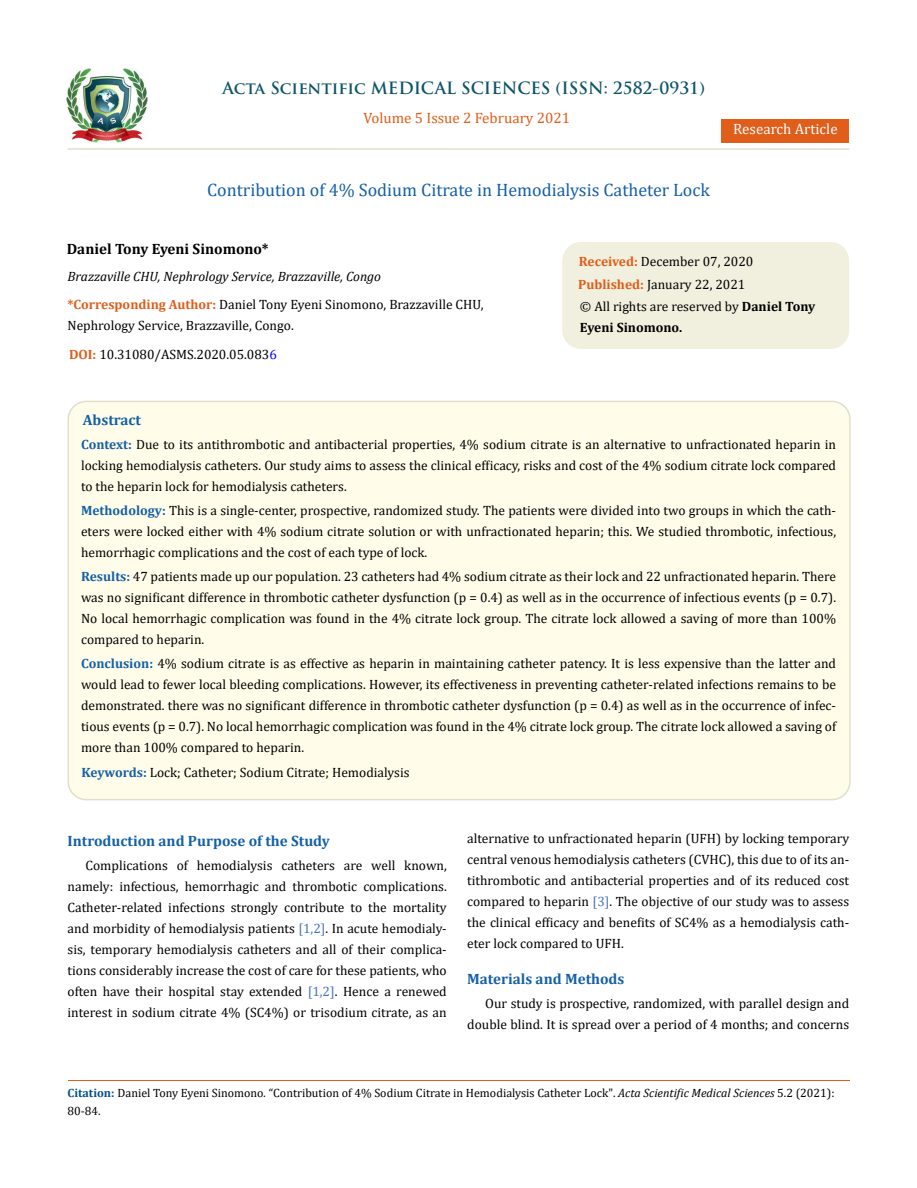
<style>
.page{position:relative;width:917px;height:1188px;background:#fff}
.page>*{position:absolute;margin:0;border:0;box-sizing:border-box;transform-origin:0 0}
.t1{font:18px "Cambria";color:#1560a6}
.t2{font:700 16.5px "Trajan Pro";color:#0e546a}
.t3{font:700 15px "Cambria";color:#1560a6}
.t4{font:15px "Cambria";color:#e05d1a}
.t5{font:700 15px "Cambria";color:#000}
.t6{font:15px "Cambria";color:#fff}
.t7{font:13.5px/21px "Cambria";color:#000;text-align:justify}
.t8{font:italic 13.5px/27.6px "Cambria";color:#000}
.t9{font:700 13.5px/21px "Cambria";color:#000}
.t10{font:12px/18px "Cambria";color:#000}
.s1{font-weight:700;font-style:normal;color:#e05d1a}
.s2{font-style:normal}
.s3{font-weight:700;color:#e05d1a}
.s4{color:#00f}
.s5{font-weight:400}
.s6{font-weight:700;color:#1560a6}
.s7{color:#4472c4}
.s8{font-weight:700;color:#035089}
.s9{font-style:italic}
</style>
<div class="page">
<img style="left:67px;top:68px;width:80px;height:74px">
<div style="left:721px;top:119px;width:128px;height:23px;background:#e05d1a"></div>
<div style="left:563px;top:243px;width:285px;height:105px;background:#f1f0de;border-radius:18px"></div>
<div style="left:562px;top:242px;width:287px;height:107px;border:2px solid #f1f0de;border-radius:18px"></div>
<div style="left:68px;top:401px;width:781px;height:399px;background:#fffde9;border-radius:18px"></div>
<div style="left:67px;top:401px;width:783px;height:399px;border:2px solid #e0dfcd;border-radius:18px"></div>
<hr style="left:68px;top:1081px;width:781px;height:1px;background:#e05d1a">
<hr style="left:67px;top:148px;width:782px;height:2px;background:#e0dfcd">
<p class="t2" style="left:222px;top:77px;width:484px">Acta Scientific MEDICAL SCIENCES (ISSN: 2582-0931)</p>
<p class="t4" style="left:363px;top:109px;width:208px">Volume 5 Issue 2 February 2021</p>
<h1 class="t1" style="left:207px;top:180px;width:504px">Contribution of 4% Sodium Citrate in Hemodialysis Catheter Lock</h1>
<p class="t6" style="left:733px;top:120px;width:106px">Research Article</p>
<p class="t5" style="left:67px;top:239px;width:203px">Daniel Tony Eyeni Sinomono*</p>
<p class="t8" style="left:67px;top:262px;width:417px">Brazzaville CHU, Nephrology Service, Brazzaville, Congo<br><span class="s1">*Corresponding Author:</span> <span class="s2">Daniel Tony Eyeni Sinomono, Brazzaville CHU,</span></p>
<p class="t7" style="left:67px;top:315px;width:228px">Nephrology Service, Brazzaville, Congo.</p>
<p class="t7" style="left:69px;top:344px;width:209px"><span class="s3">DOI:</span> 10.31080/ASMS.2020.05.083<span class="s4">6</span></p>
<p class="t7" style="left:578px;top:250px;width:177px;line-height:23px"><span class="s3">Received:</span> December 07, 2020<br><span class="s3">Published:</span> January 22, 2021</p>
<p class="t9" style="left:580px;top:295px;width:237px"><span class="s5">© All rights are reserved by</span> Daniel Tony<br>Eyeni Sinomono.</p>
<p class="t3" style="left:83px;top:409px;width:60px">Abstract</p>
<p class="t7" style="left:81px;top:434px;width:756px"><span class="s6">Context:</span> Due to its antithrombotic and antibacterial properties, 4% sodium citrate is an alternative to unfractionated heparin in locking hemodialysis catheters. Our study aims to assess the clinical efficacy, risks and cost of the 4% sodium citrate lock compared to the heparin lock for hemodialysis catheters.</p>
<p class="t7" style="left:81px;top:500px;width:756px"><span class="s6">Methodology:</span> This is a single-center, prospective, randomized study. The patients were divided into two groups in which the cath&shy;eters were locked either with 4% sodium citrate solution or with unfractionated heparin; this. We studied thrombotic, infectious, hemorrhagic complications and the cost of each type of lock.</p>
<p class="t7" style="left:81px;top:566px;width:756px"><span class="s6">Results:</span> 47 patients made up our population. 23 catheters had 4% sodium citrate as their lock and 22 unfractionated heparin. There was no significant difference in thrombotic catheter dysfunction (p = 0.4) as well as in the occurrence of infectious events (p = 0.7).<br>No local hemorrhagic complication was found in the 4% citrate lock group. The citrate lock allowed a saving of more than 100% compared to heparin.</p>
<p class="t7" style="left:81px;top:653px;width:756px"><span class="s6">Conclusion:</span> 4% sodium citrate is as effective as heparin in maintaining catheter patency. It is less expensive than the latter and would lead to fewer local bleeding complications. However, its effectiveness in preventing catheter-related infections remains to be demonstrated. there was no significant difference in thrombotic catheter dysfunction (p = 0.4) as well as in the occurrence of infec&shy;tious events (p = 0.7). No local hemorrhagic complication was found in the 4% citrate lock group. The citrate lock allowed a saving of more than 100% compared to heparin.</p>
<p class="t7" style="left:82px;top:762px;width:329px"><span class="s6">Keywords:</span> Lock; Catheter; Sodium Citrate; Hemodialysis</p>
<p class="t3" style="left:68px;top:830px;width:264px">Introduction and Purpose of the Study</p>
<p class="t7" style="left:68px;top:855px;width:381px;text-indent:18px">Complications of hemodialysis catheters are well known, namely: infectious, hemorrhagic and thrombotic complications.<br>Catheter-related infections strongly contribute to the mortality and morbidity of hemodialysis patients <span class="s7">[1,2]</span>. In acute hemodialy&shy;sis, temporary hemodialysis catheters and all of their complica&shy;tions considerably increase the cost of care for these patients, who often have their hospital stay extended <span class="s7">[1,2]</span>. Hence a renewed interest in sodium citrate 4% (SC4%) or trisodium citrate, as an</p>
<p class="t7" style="left:467px;top:828px;width:383px">alternative to unfractionated heparin (UFH) by locking temporary central venous hemodialysis catheters (CVHC), this due to of its an&shy;tithrombotic and antibacterial properties and of its reduced cost compared to heparin <span class="s7">[3]</span>. The objective of our study was to assess the clinical efficacy and benefits of SC4% as a hemodialysis cath&shy;eter lock compared to UFH.</p>
<p class="t3" style="left:467px;top:968px;width:159px">Materials and Methods</p>
<p class="t7" style="left:467px;top:993px;width:383px;text-align:right">Our study is prospective, randomized, with parallel design and double blind. It is spread over a period of 4 months; and concerns</p>
<p class="t10" style="left:68px;top:1084px;width:768px"><span class="s8">Citation:</span> Daniel Tony Eyeni Sinomono<span class="s9">.</span> “Contribution of 4% Sodium Citrate in Hemodialysis Catheter Lock". <span class="s9">Acta Scientific Medical Sciences</span> 5.2 (2021):<br>80-84.</p>
</div>
